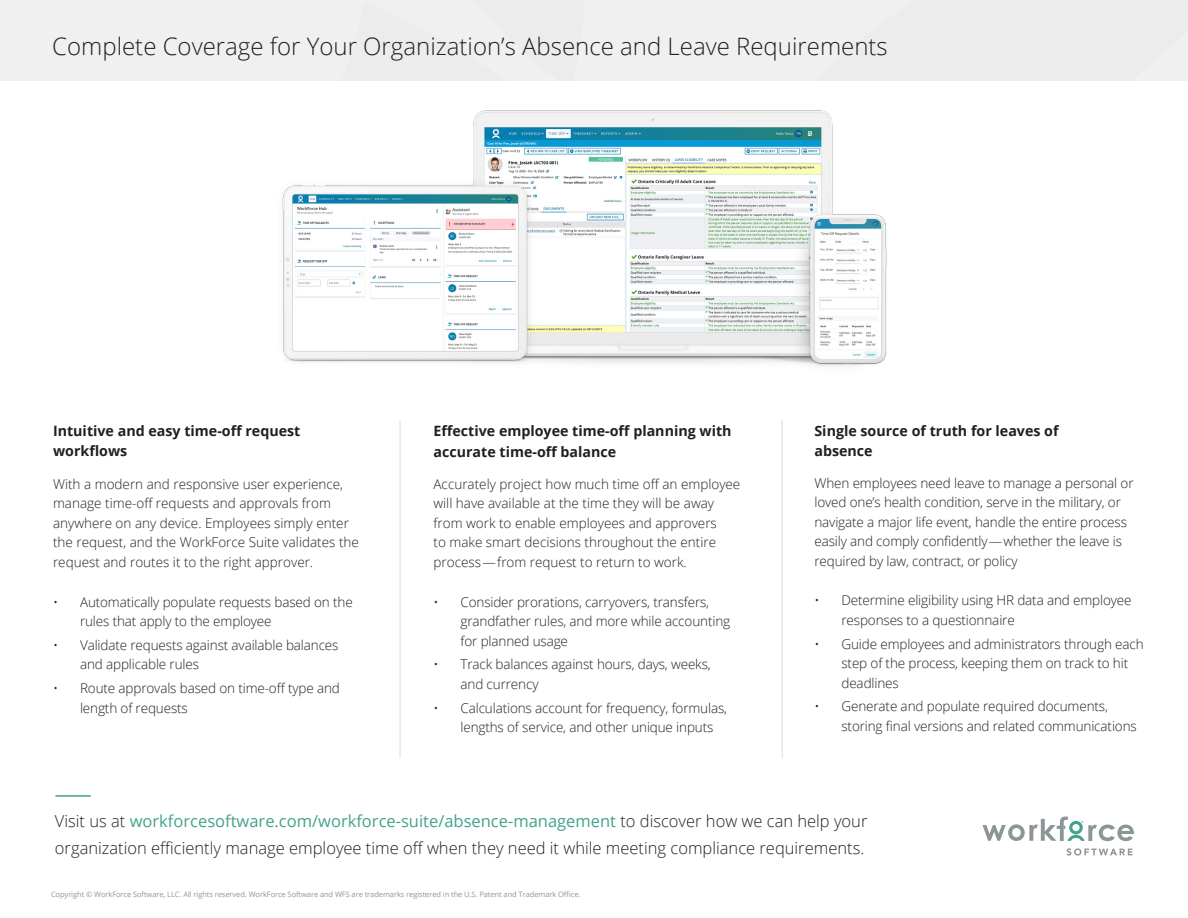
<style>
.page{position:relative;width:1188px;height:918px;background:#fff}
.page>*{position:absolute;margin:0;border:0;box-sizing:border-box;transform-origin:0 0}
.t1{font:300 24px "Open Sans";color:#231f20}
.t2{font:300 16.5px/27px "Open Sans";color:#231f20}
.t3{font:700 14.25px/19.5px "Open Sans";color:#231f20}
.List_of_Info{font:300 13.5px/19.5px "Open Sans";letter-spacing:-.01em;color:#231f20}
.t4{font:7.5px "Open Sans";letter-spacing:-.01em;color:#939598}
.s1{font-weight:400;color:#42a28b}
</style>
<div class="page">
<svg style="left:1067px;top:848px;width:66px;height:8px"></svg>
<svg style="left:982px;top:817px;width:152px;height:24px"></svg>
<div style="left:654px;top:0;width:32px;height:81px;background:#f0f0f1"></div>
<div style="left:0;top:0;width:654px;height:81px;background:#f0f0f1"></div>
<div style="left:686px;top:0;width:502px;height:81px;background:#ececed"></div>
<hr style="left:55px;top:795px;width:36px;height:2px;background:#42a28b">
<hr style="left:399px;top:420px;width:2px;height:338px;background:#e5e7e8">
<hr style="left:782px;top:420px;width:1px;height:338px;background:#e5e7e8">
<img style="left:282px;top:110px;width:605px;height:256px">
<p class="t1" style="left:52px;top:30px;width:837px">Complete Coverage for Your Organization’s Absence and Leave Requirements</p>
<p class="t3" style="left:53px;top:421px;width:249px">Intuitive and easy time-off request workflows</p>
<p class="t3" style="left:433px;top:420px;width:300px;line-height:21px">Effective employee time-off planning with accurate time-off balance</p>
<p class="t3" style="left:814px;top:421px;width:246px">Single source of truth for leaves of absence</p>
<p class="List_of_Info" style="left:53px;top:474px;width:307px">With a modern and responsive user experience, manage time-off requests and approvals from anywhere on any device. Employees simply enter the request, and the WorkForce Suite validates the request and routes it to the right approver.</p>
<p class="List_of_Info" style="left:80px;top:592px;width:274px;text-indent:-27px">• Automatically populate requests based on the rules that apply to the employee</p>
<p class="List_of_Info" style="left:80px;top:635px;width:260px;text-indent:-27px">• Validate requests against available balances and applicable rules</p>
<p class="List_of_Info" style="left:80px;top:678px;width:261px;text-indent:-27px">• Route approvals based on time-off type and length of requests</p>
<p class="List_of_Info" style="left:433px;top:474px;width:308px">Accurately project how much time off an employee will have available at the time they will be away from work to enable employees and approvers<br>to make smart decisions throughout the entire process — from request to return to work.</p>
<p class="List_of_Info" style="left:460px;top:592px;width:271px;text-indent:-27px">• Consider prorations, carryovers, transfers, grandfather rules, and more while accounting for planned usage</p>
<p class="List_of_Info" style="left:460px;top:654px;width:252px;text-indent:-27px">• Track balances against hours, days, weeks, and currency</p>
<p class="List_of_Info" style="left:460px;top:698px;width:268px;text-indent:-27px">• Calculations account for frequency, formulas, lengths of service, and other unique inputs</p>
<p class="List_of_Info" style="left:814px;top:473px;width:321px">When employees need leave to manage a personal or loved one’s health condition, serve in the military, or navigate a major life event, handle the entire process easily and comply confidently — whether the leave is required by law, contract, or policy</p>
<p class="List_of_Info" style="left:841px;top:590px;width:292px;text-indent:-27px">• Determine eligibility using HR data and employee responses to a questionnaire</p>
<p class="List_of_Info" style="left:841px;top:634px;width:304px;text-indent:-27px">• Guide employees and administrators through each step of the process, keeping them on track to hit deadlines</p>
<p class="List_of_Info" style="left:841px;top:696px;width:297px;text-indent:-27px">• Generate and populate required documents, storing final versions and related communications</p>
<p class="t2" style="left:55px;top:807px;width:814px">Visit us at <span class="s1">workforcesoftware.com/workforce-suite/absence-management</span> to discover how we can help your organization efficiently manage employee time off when they need it while meeting compliance requirements.</p>
<p class="t4" style="left:51px;top:889px;width:531px">Copyright © WorkForce Software, LLC. All rights reserved. WorkForce Software and WFS are trademarks registered in the U.S. Patent and Trademark Office.</p>
</div>
